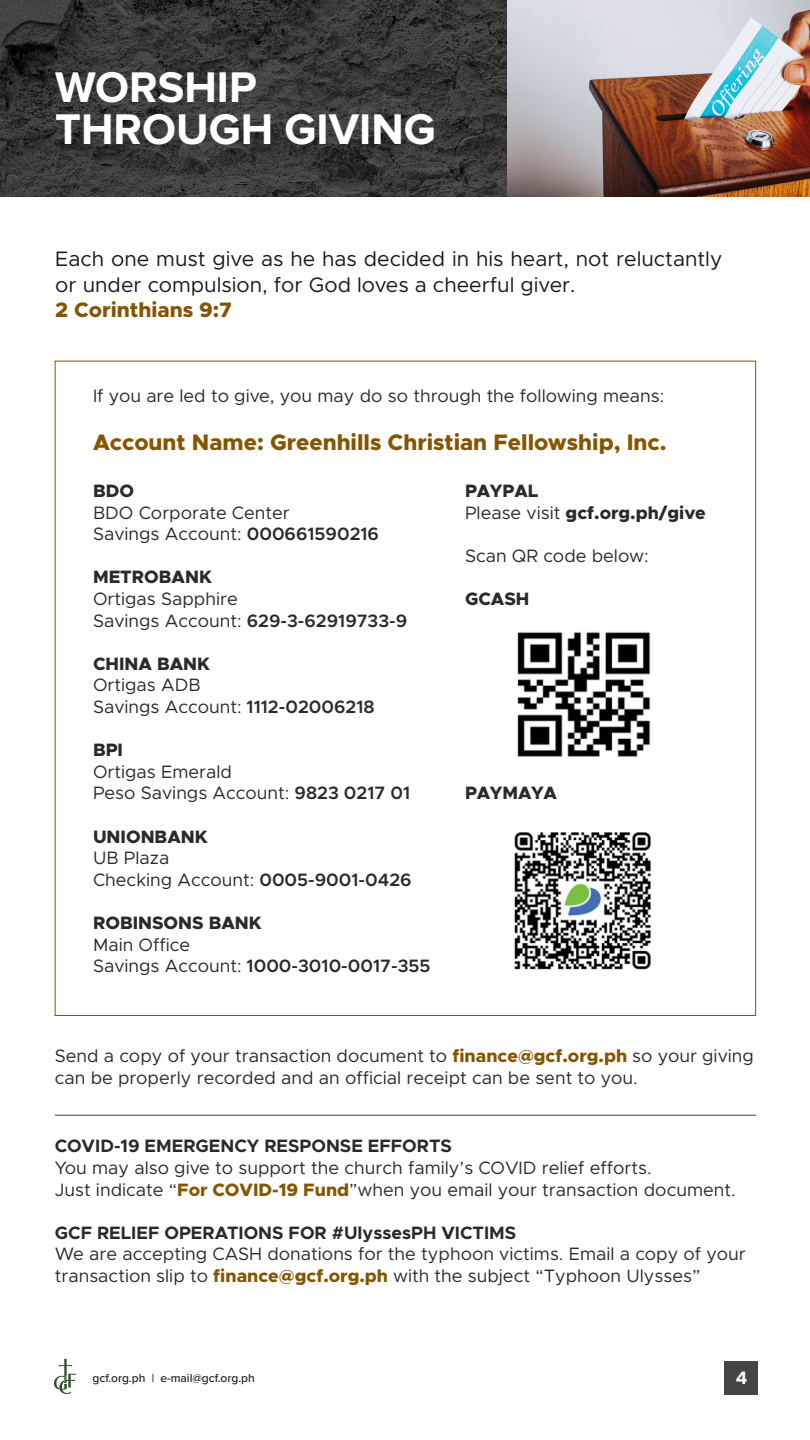
<style>
.page{position:relative;width:810px;height:1440px;background:#fff}
.page>*{position:absolute;margin:0;border:0;box-sizing:border-box;transform-origin:0 0}
.t1{font:700 44.4px "Proxima Nova";color:#fff}
.t2{font:800 22.5px "Metropolis";color:#855500}
.t3{font:21px/25.2px "Metropolis";color:#1a191a}
.t4{font:800 21px "Metropolis";color:#855500}
.t5{font:18px/21.6px "Metropolis";color:#2b292a}
.t6{font:800 18px "Metropolis";color:#2b292a}
.t7{font:700 18px "Metropolis";color:#2b292a}
.t8{font:600 18px "Metropolis";color:#2b292a}
.t9{font:700 18px "Metropolis";color:#fff}
.t10{font:500 12px "Proxima Nova";color:#1a191a}
.s1{font-weight:600}
.s2{font-weight:400}
.s3{font-weight:800;color:#855500}
</style>
<div class="page">
<img style="left:0;top:0;width:507px;height:196px">
<hr style="left:55px;top:1115px;width:701px;height:1px;background:#2b5025">
<img style="left:517px;top:631px;width:134px;height:126px">
<img style="left:514px;top:832px;width:137px;height:138px">
<img style="left:507px;top:0;width:303px;height:196px">
<div style="left:724px;top:1361px;width:34px;height:34px;background:#454544"></div>
<svg style="left:54px;top:1359px;width:22px;height:35px"></svg>
<p class="t1" style="left:55px;top:62px;width:203px">WORSHIP</p>
<p class="t1" style="left:55px;top:104px;width:382px">THROUGH GIVING</p>
<p class="t3" style="left:55px;top:247px;width:669px">Each one must give as he has decided in his heart, not reluctantly or under compulsion, for God loves a cheerful giver.</p>
<p class="t4" style="left:55px;top:296px;width:178px">2 Corinthians 9:7</p>
<p class="t5" style="left:93px;top:385px;width:573px">If you are led to give, you may do so through the following means:</p>
<p class="t2" style="left:93px;top:428px;width:575px">Account Name: Greenhills Christian Fellowship, Inc.</p>
<p class="t6" style="left:93px;top:479px;width:43px">BDO</p>
<p class="t5" style="left:93px;top:502px;width:198px">BDO Corporate Center</p>
<p class="t5" style="left:93px;top:523px;width:288px">Savings Account: <span class="s1">000661590216</span></p>
<p class="t6" style="left:93px;top:566px;width:120px">METROBANK</p>
<p class="t5" style="left:93px;top:588px;width:146px">Ortigas Sapphire</p>
<p class="t8" style="left:93px;top:609px;width:316px"><span class="s2">Savings Account:</span> 629-3-62919733-9</p>
<p class="t6" style="left:93px;top:652px;width:118px">CHINA BANK</p>
<p class="t5" style="left:93px;top:674px;width:109px">Ortigas ADB</p>
<p class="t5" style="left:93px;top:696px;width:283px">Savings Account: <span class="s1">1112-02006218</span></p>
<p class="t6" style="left:93px;top:738px;width:32px">BPI</p>
<p class="t5" style="left:93px;top:761px;width:141px">Ortigas Emerald</p>
<p class="t5" style="left:93px;top:782px;width:319px">Peso Savings Account: <span class="s1">9823 0217 01</span></p>
<p class="t6" style="left:93px;top:825px;width:116px">UNIONBANK</p>
<p class="t5" style="left:93px;top:847px;width:78px">UB Plaza</p>
<p class="t5" style="left:93px;top:869px;width:320px">Checking Account: <span class="s1">0005-9001-0426</span></p>
<p class="t6" style="left:93px;top:911px;width:170px">ROBINSONS BANK</p>
<p class="t5" style="left:93px;top:934px;width:99px">Main Office</p>
<p class="t8" style="left:93px;top:955px;width:339px"><span class="s2">Savings Account:</span> 1000-3010-0017-355</p>
<p class="t6" style="left:465px;top:479px;width:75px">PAYPAL</p>
<p class="t6" style="left:465px;top:501px;width:242px"><span class="s2">Please visit</span> gcf.org.ph/give</p>
<p class="t5" style="left:465px;top:545px;width:185px">Scan QR code below:</p>
<p class="t6" style="left:465px;top:587px;width:66px">GCASH</p>
<p class="t6" style="left:465px;top:782px;width:93px">PAYMAYA</p>
<p class="t5" style="left:55px;top:1045px;width:701px">Send a copy of your transaction document to <span class="s3">finance@gcf.org.ph</span> so your giving can be properly recorded and an official receipt can be sent to you.</p>
<p class="t7" style="left:55px;top:1135px;width:399px">COVID-19 EMERGENCY RESPONSE EFFORTS</p>
<p class="t5" style="left:55px;top:1157px;width:598px">You may also give to support the church family’s COVID relief efforts.</p>
<p class="t5" style="left:55px;top:1179px;width:683px">Just indicate “<span class="s3">For COVID-19 Fund</span>”when you email your transaction document.</p>
<p class="t7" style="left:55px;top:1221px;width:463px">GCF RELIEF OPERATIONS FOR #UlyssesPH VICTIMS</p>
<p class="t5" style="left:55px;top:1243px;width:693px">We are accepting CASH donations for the typhoon victims. Email a copy of your transaction slip to <span class="s3">finance@gcf.org.ph</span> with the subject “Typhoon Ulysses”</p>
<p class="t10" style="left:92px;top:1369px;width:164px">gcf.org.ph | e-mail@gcf.org.ph</p>
<p class="t9" style="left:736px;top:1367px;width:13px">4</p>
</div>
